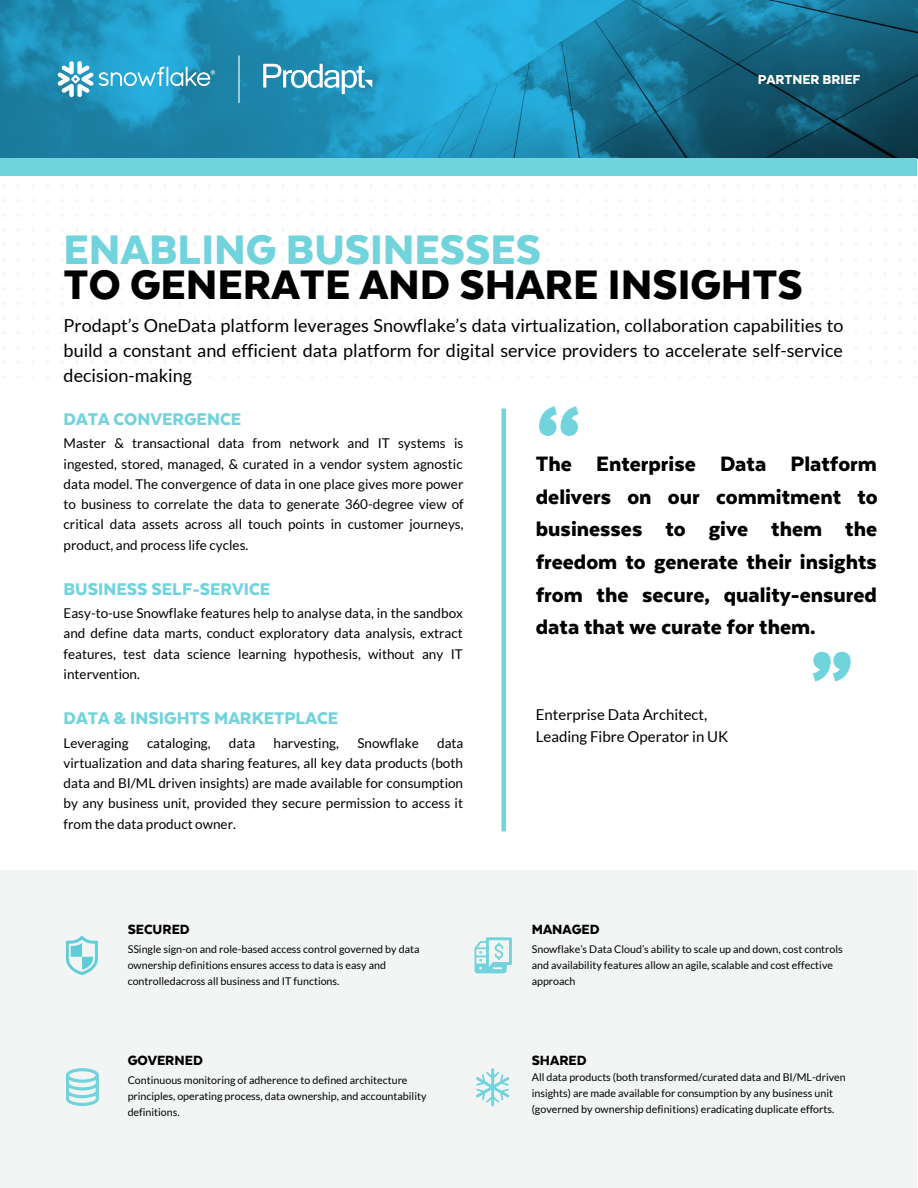
<style>
.page{position:relative;width:918px;height:1188px;background:#fff}
.page>*{position:absolute;margin:0;border:0;box-sizing:border-box;transform-origin:0 0}
.t1{font:900 108px "Texta";color:#71d3dc}
.t2{font:900 47.55px "Texta";color:#000}
.t3{font:900 47.55px "Texta";color:#71d3dc}
.t4{font:900 24px/32.7px "Texta";color:#000;text-align:justify}
.t5{font:900 19.5px "Texta";color:#71d3dc}
.t6{font:18px/24.8px "Lato";color:#000;text-align:justify}
.t7{font:900 15.45px "Texta";color:#000}
.t8{font:15px/22.5px "Lato";color:#000}
.t9{font:900 15px "Texta";color:#fff}
.t10{font:13.5px/20.2px "Lato";color:#000;text-align:justify}
.t11{font:10.65px/16px "Lato";color:#000}
</style>
<div class="page">
<img style="left:0;top:0;width:918px;height:159px">
<svg style="left:58px;top:61px;width:157px;height:36px;background:#4fb0d2"></svg>
<hr style="left:238px;top:56px;width:2px;height:47px;background:#fff">
<div style="left:0;top:158px;width:917px;height:17px;background:#71d3dc"></div>
<hr style="left:502px;top:408px;width:4px;height:423px;background:#71d3dc">
<div style="left:0;top:871px;width:917px;height:317px;background:#f3f5f5"></div>
<svg style="left:66px;top:1068px;width:33px;height:38px"></svg>
<svg style="left:476px;top:1068px;width:33px;height:38px"></svg>
<svg style="left:475px;top:937px;width:37px;height:36px"></svg>
<svg style="left:263px;top:64px;width:60px;height:24px"></svg>
<svg style="left:324px;top:66px;width:48px;height:28px"></svg>
<img style="left:66px;top:936px;width:32px;height:38px">
<p class="t9" style="left:758px;top:68px;width:104px">PARTNER BRIEF</p>
<h2 class="t3" style="left:64px;top:214px;width:479px">ENABLING BUSINESSES</h2>
<h2 class="t2" style="left:64px;top:249px;width:741px">TO GENERATE AND SHARE INSIGHTS</h2>
<h3 class="t6" style="left:64px;top:313px;width:782px">Prodapt’s OneData platform leverages Snowflake’s data virtualization, collaboration capabilities to build a constant and efficient data platform for digital service providers to accelerate self-service decision-making</h3>
<h3 class="t5" style="left:64px;top:404px;width:179px">DATA CONVERGENCE</h3>
<p class="t10" style="left:64px;top:433px;width:402px">Master &amp; transactional data from network and IT systems is ingested, stored, managed, &amp; curated in a vendor system agnostic data model. The convergence of data in one place gives more power to business to correlate the data to generate 360-degree view of critical data assets across all touch points in customer journeys, product, and process life cycles.</p>
<h3 class="t5" style="left:64px;top:574px;width:208px">BUSINESS SELF-SERVICE</h3>
<p class="t10" style="left:64px;top:603px;width:401px">Easy-to-use Snowflake features help to analyse data, in the sandbox and define data marts, conduct exploratory data analysis, extract features, test data science learning hypothesis, without any IT intervention.</p>
<h3 class="t5" style="left:64px;top:703px;width:276px">DATA &amp; INSIGHTS MARKETPLACE</h3>
<p class="t10" style="left:64px;top:732px;width:67px">Leveraging</p>
<p class="t10" style="left:147px;top:732px;width:65px">cataloging,</p>
<p class="t10" style="left:229px;top:732px;width:28px">data</p>
<p class="t10" style="left:274px;top:732px;width:67px">harvesting,</p>
<p class="t10" style="left:357px;top:732px;width:63px">Snowflake</p>
<p class="t10" style="left:64px;top:732px;width:401px;text-indent:374px">data virtualization and data sharing features, all key data products (both data and BI/ML driven insights) are made available for consumption by any business unit, provided they secure permission to access it from the data product owner.</p>
<p class="t7" style="left:128px;top:918px;width:64px">SECURED</p>
<p class="t11" style="left:128px;top:941px;width:293px">SSingle sign-on and role-based access control governed by data ownership definitions ensures access to data is easy and controlledacross all business and IT functions.</p>
<p class="t7" style="left:128px;top:1049px;width:77px">GOVERNED</p>
<p class="t11" style="left:128px;top:1071px;width:300px">Continuous monitoring of adherence to defined architecture principles, operating process, data ownership, and accountability definitions.</p>
<h1 class="t1" style="left:536px;top:358px;width:48px">“</h1>
<h3 class="t4" style="left:536px;top:446px;width:343px">The Enterprise Data Platform delivers on our commitment to businesses to give them the freedom to generate their insights from the secure, quality-ensured data that we curate for them.</h3>
<p class="t8" style="left:536px;top:703px;width:194px">Enterprise Data Architect,<br>Leading Fibre Operator in UK</p>
<h1 class="t1" style="left:809px;top:603px;width:46px">”</h1>
<p class="t7" style="left:532px;top:918px;width:69px">MANAGED</p>
<p class="t11" style="left:532px;top:941px;width:313px">Snowflake’s Data Cloud’s ability to scale up and down, cost controls and availability features allow an agile, scalable and cost effective approach</p>
<p class="t7" style="left:532px;top:1049px;width:56px">SHARED</p>
<p class="t11" style="left:532px;top:1069px;width:316px">All data products (both transformed/curated data and BI/ML-driven insights) are made available for consumption by any business unit (governed by ownership definitions) eradicating duplicate efforts.</p>
</div>
